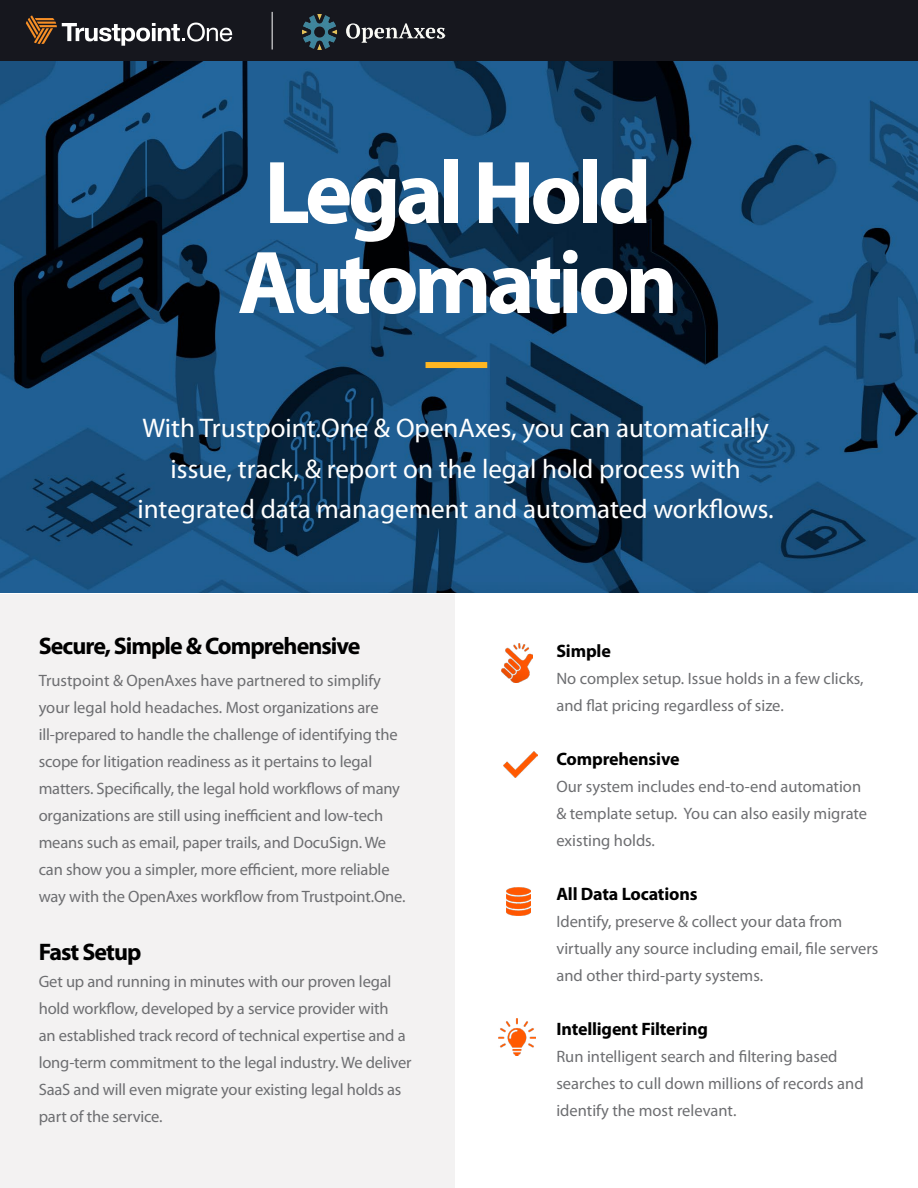
<style>
.page{position:relative;width:918px;height:1188px;background:#fff}
.page>*{position:absolute;margin:0;border:0;box-sizing:border-box;transform-origin:0 0}
.t1{font:700 90px/90px "Myriad Pro";letter-spacing:-.05em;color:#fff}
.t2{font:27px/40.5px "Myriad Pro";color:#fff;text-align:center}
.t3{font:700 24px "Myriad Pro";letter-spacing:-.04em;color:#000}
.t4{font:700 18px "Myriad Pro";letter-spacing:-.01em;color:#000}
.t5{font:16.5px/27px "Myriad Pro";letter-spacing:-.01em;color:#6d6e71}
</style>
<div class="page">
<div style="left:0;top:0;width:918px;height:63px;background:#16171e"></div>
<img style="left:0;top:61px;width:918px;height:531px">
<div style="left:0;top:594px;width:455px;height:594px;background:#f3f2f2"></div>
<div style="left:426px;top:362px;width:61px;height:6px;background:#ffb722"></div>
<img style="left:303px;top:14px;width:143px;height:35px">
<svg style="left:26px;top:15px;width:206px;height:31px"></svg>
<hr style="left:272px;top:12px;width:1px;height:38px;background:#fff">
<img style="left:501px;top:644px;width:32px;height:38px">
<img style="left:499px;top:1018px;width:37px;height:37px">
<img style="left:506px;top:888px;width:25px;height:28px">
<img style="left:504px;top:752px;width:34px;height:26px">
<h1 class="t1" style="left:238px;top:145px;width:442px">Legal Hold<br>Automation</h1>
<h2 class="t2" style="left:137px;top:407px;width:638px">With Trustpoint.One &amp; OpenAxes, you can automatically issue, track, &amp; report on the legal hold process with integrated data management and automated workflows.</h2>
<h3 class="t3" style="left:39px;top:630px;width:323px">Secure, Simple &amp; Comprehensive</h3>
<p class="t5" style="left:39px;top:666px;width:368px">Trustpoint &amp; OpenAxes have partnered to simplify your legal hold headaches. Most organizations are ill-prepared to handle the challenge of identifying the scope for litigation readiness as it pertains to legal matters. Specifically, the legal hold workflows of many organizations are still using inefficient and low-tech means such as email, paper trails, and DocuSign. We can show you a simpler, more efficient, more reliable way with the OpenAxes workflow from Trustpoint.One.</p>
<h3 class="t3" style="left:39px;top:936px;width:104px">Fast Setup</h3>
<p class="t5" style="left:39px;top:968px;width:374px">Get up and running in minutes with our proven legal hold workflow, developed by a service provider with<br>an established track record of technical expertise and a long-term commitment to the legal industry. We deliver SaaS and will even migrate your existing legal holds as part of the service.</p>
<p class="t4" style="left:556px;top:639px;width:56px">Simple</p>
<p class="t5" style="left:556px;top:665px;width:309px">No complex setup. Issue holds in a few clicks, and flat pricing regardless of size.</p>
<p class="t4" style="left:556px;top:747px;width:125px">Comprehensive</p>
<p class="t5" style="left:556px;top:773px;width:312px">Our system includes end-to-end automation &amp; template setup. You can also easily migrate existing holds.</p>
<p class="t4" style="left:556px;top:882px;width:143px">All Data Locations</p>
<p class="t5" style="left:556px;top:908px;width:324px">Identify, preserve &amp; collect your data from virtually any source including email, file servers and other third-party systems.</p>
<p class="t4" style="left:556px;top:1017px;width:153px">Intelligent Filtering</p>
<p class="t5" style="left:556px;top:1043px;width:309px">Run intelligent search and filtering based searches to cull down millions of records and identify the most relevant.</p>
</div>
